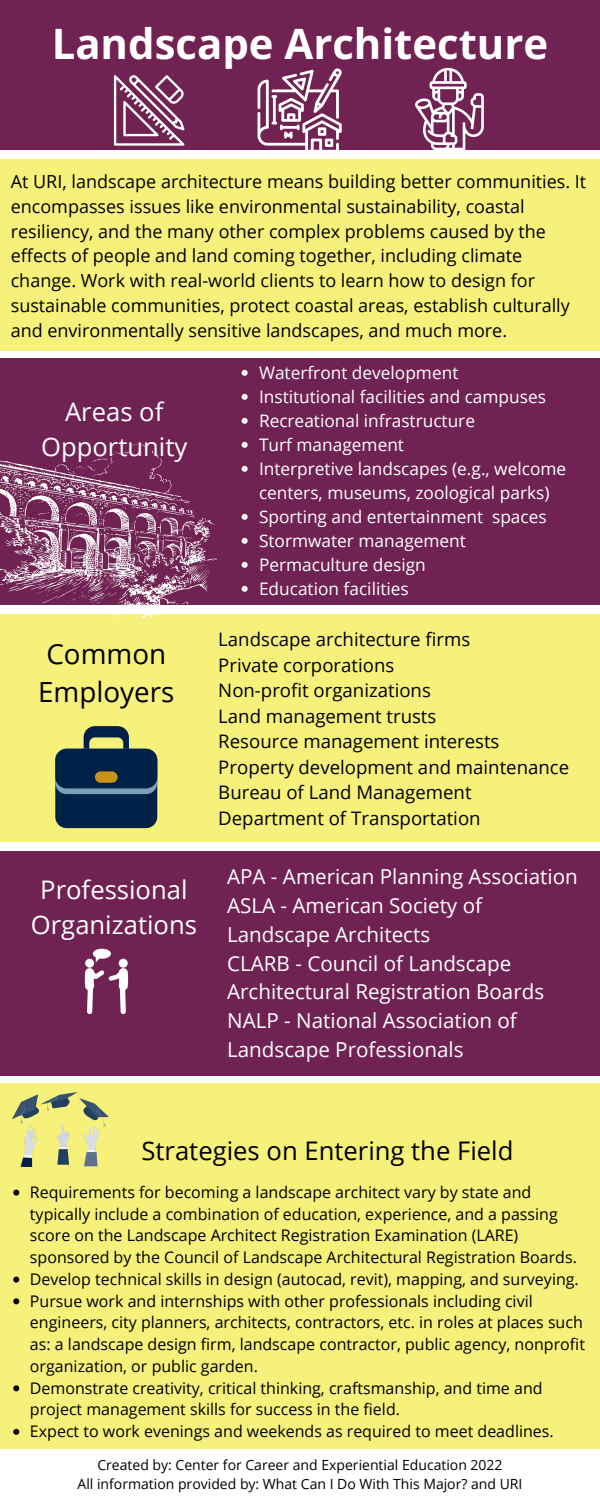
<style>
.page{position:relative;width:600px;height:1500px;background:#fff}
.page>*{position:absolute;margin:0;border:0;box-sizing:border-box;transform-origin:0 0}
.t1{font:700 41.9px "Open Sans";color:#fff}
.t2{font:27.8px/38.2px "Open Sans";color:#000}
.t3{font:25.6px/35.2px "Open Sans";color:#fff;text-align:center}
.t4{font:25.6px "Open Sans";color:#000}
.t5{font:20.6px/28.8px "Open Sans";color:#fff}
.t6{font:18.6px/25.5px "Open Sans";color:#000}
.t7{font:18px/24.8px "Open Sans";color:#000}
.t8{font:17.3px/24px "Open Sans";color:#fff}
.t9{font:16px/21.8px "Open Sans";color:#000}
.t10{font:14px/19.5px "Open Sans";color:#000;text-align:center}
</style>
<div class="page">
<div style="left:0;top:358px;width:600px;height:247px;background:#702352"></div>
<div style="left:0;top:851px;width:600px;height:225px;background:#702352"></div>
<div style="left:0;top:0;width:600px;height:150px;background:#702352"></div>
<div style="left:0;top:159px;width:600px;height:192px;background:#f6f17b"></div>
<div style="left:0;top:614px;width:600px;height:228px;background:#f6f17b"></div>
<div style="left:0;top:1083px;width:600px;height:366px;background:#f6f17b"></div>
<div style="left:119px;top:959px;width:9px;height:9px;background:#fff;border-radius:50%"></div>
<div style="left:85px;top:959px;width:9px;height:9px;background:#fff;border-radius:50%"></div>
<svg style="left:85px;top:968px;width:43px;height:46px"></svg>
<svg style="left:93px;top:949px;width:18px;height:13px"></svg>
<img style="left:12px;top:1092px;width:96px;height:75px">
<svg style="left:55px;top:726px;width:102px;height:102px"></svg>
<svg style="left:55px;top:749px;width:102px;height:45px"></svg>
<div style="left:55px;top:749px;width:102px;height:39px;background:#002147;border-radius:11px"></div>
<div style="left:95px;top:771px;width:23px;height:12px;background:#c79316;border-radius:6px"></div>
<svg style="left:0;top:444px;width:217px;height:174px"></svg>
<svg style="left:114px;top:75px;width:70px;height:71px"></svg>
<svg style="left:258px;top:68px;width:84px;height:82px"></svg>
<svg style="left:415px;top:68px;width:69px;height:82px"></svg>
<svg style="left:242px;top:370px;width:6px;height:6px"></svg>
<svg style="left:242px;top:394px;width:6px;height:6px"></svg>
<svg style="left:242px;top:418px;width:6px;height:6px"></svg>
<svg style="left:242px;top:442px;width:6px;height:6px"></svg>
<svg style="left:242px;top:466px;width:6px;height:6px"></svg>
<svg style="left:242px;top:514px;width:6px;height:6px"></svg>
<svg style="left:242px;top:538px;width:6px;height:6px"></svg>
<svg style="left:242px;top:562px;width:6px;height:6px"></svg>
<svg style="left:242px;top:586px;width:6px;height:6px"></svg>
<svg style="left:13px;top:1190px;width:6px;height:6px"></svg>
<svg style="left:13px;top:1277px;width:6px;height:6px"></svg>
<svg style="left:13px;top:1298px;width:6px;height:6px"></svg>
<svg style="left:13px;top:1385px;width:6px;height:6px"></svg>
<svg style="left:13px;top:1429px;width:6px;height:6px"></svg>
<h1 class="t1" style="left:52px;top:15px;width:498px">Landscape Architecture</h1>
<p class="t7" style="left:11px;top:169px;width:577px">At URI, landscape architecture means building better communities. It encompasses issues like environmental sustainability, coastal resiliency, and the many other complex problems caused by the effects of people and land coming together, including climate change. Work with real-world clients to learn how to design for sustainable communities, protect coastal areas, establish culturally and environmentally sensitive landscapes, and much more.</p>
<h3 class="t3" style="left:41px;top:394px;width:148px">Areas of<br>Opportunity</h3>
<h2 class="t2" style="left:38px;top:634px;width:138px">Common<br>Employers</h2>
<p class="t8" style="left:259px;top:360px;width:309px">Waterfront development<br>Institutional facilities and campuses<br>Recreational infrastructure<br>Turf management<br>Interpretive landscapes (e.g., welcome centers, museums, zoological parks)<br>Sporting and entertainment spaces<br>Stormwater management<br>Permaculture design<br>Education facilities</p>
<p class="t6" style="left:218px;top:626px;width:352px">Landscape architecture firms<br>Private corporations<br>Non-profit organizations<br>Land management trusts<br>Resource management interests<br>Property development and maintenance<br>Bureau of Land Management<br>Department of Transportation</p>
<h3 class="t3" style="left:31px;top:872px;width:168px">Professional<br>Organizations</h3>
<p class="t5" style="left:227px;top:862px;width:352px">APA - American Planning Association<br>ASLA - American Society of<br>Landscape Architects<br>CLARB - Council of Landscape<br>Architectural Registration Boards<br>NALP - National Association of<br>Landscape Professionals</p>
<h3 class="t4" style="left:141px;top:1133px;width:373px">Strategies on Entering the Field</h3>
<p class="t9" style="left:30px;top:1181px;width:556px">Requirements for becoming a landscape architect vary by state and typically include a combination of education, experience, and a passing score on the Landscape Architect Registration Examination (LARE) sponsored by the Council of Landscape Architectural Registration Boards.<br>Develop technical skills in design (autocad, revit), mapping, and surveying.<br>Pursue work and internships with other professionals including civil engineers, city planners, architects, contractors, etc. in roles at places such as: a landscape design firm, landscape contractor, public agency, nonprofit organization, or public garden.<br>Demonstrate creativity, critical thinking, craftsmanship, and time and project management skills for success in the field.<br>Expect to work evenings and weekends as required to meet deadlines.</p>
<p class="t10" style="left:78px;top:1454px;width:446px">Created by: Center for Career and Experiential Education 2022<br>All information provided by: What Can I Do With This Major? and URI</p>
</div>
